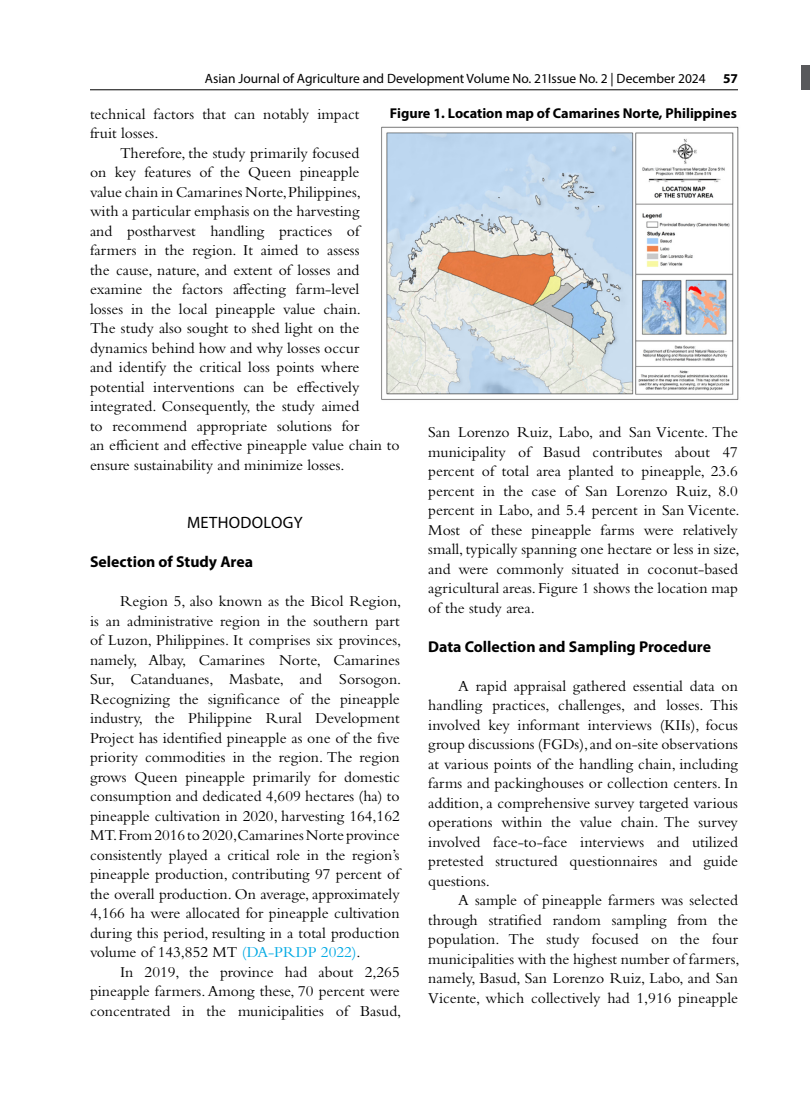
<style>
.page{position:relative;width:810px;height:1107px;background:#fff}
.page>*{position:absolute;margin:0;border:0;box-sizing:border-box;transform-origin:0 0}
.t1{font:16.5px "Myriad Pro";letter-spacing:.02em;color:#000}
.t2{font:15.75px/19.5px "Bembo Std";color:#000;text-align:justify}
.t3{font:700 15.75px "Myriad Pro";color:#000}
.t4{font:700 14.25px "Myriad Pro";color:#000}
.t5{font:13.5px "Myriad Pro";color:#000}
.t6{font:700 13.5px "Myriad Pro";color:#000}
.s1{color:#00a9e3}
</style>
<div class="page">
<hr style="left:90px;top:90px;width:648px;height:1px;background:#000">
<div style="left:801px;top:65px;width:9px;height:25px;background:#58595b"></div>
<img style="left:381px;top:126px;width:358px;height:274px">
<img style="left:381px;top:351px;width:227px;height:49px">
<p class="t5" style="left:205px;top:70px;width:502px">Asian Journal of Agriculture and Development Volume No. 21Issue No. 2 | December 2024</p>
<p class="t6" style="left:723px;top:69px;width:16px">57</p>
<p class="t2" style="left:90px;top:104px;width:271px">technical factors that can notably impact fruit losses.</p>
<p class="t2" style="left:90px;top:143px;width:311px;text-align:left;text-indent:30px">Therefore, the study primarily focused<br>on key features of the Queen pineapple<br>value chain in Camarines Norte, Philippines,<br>with a particular emphasis on the harvesting<br>and postharvest handling practices of farmers in the region. It aimed to assess<br>the cause, nature, and extent of losses and examine the factors affecting farm-level<br>losses in the local pineapple value chain.<br>The study also sought to shed light on the dynamics behind how and why losses occur<br>and identify the critical loss points where potential interventions can be effectively integrated. Consequently, the study aimed<br>to recommend appropriate solutions for<br>an efficient and effective pineapple value chain to ensure sustainability and minimize losses.</p>
<p class="t4" style="left:390px;top:104px;width:349px">Figure 1. Location map of Camarines Norte, Philippines</p>
<p class="t2" style="left:428px;top:422px;width:313px">San Lorenzo Ruiz, Labo, and San Vicente. The municipality of Basud contributes about 47 percent of total area planted to pineapple, 23.6 percent in the case of San Lorenzo Ruiz, 8.0 percent in Labo, and 5.4 percent in San Vicente.<br>Most of these pineapple farms were relatively small, typically spanning one hectare or less in size, and were commonly situated in coconut-based agricultural areas. Figure 1 shows the location map of the study area.</p>
<p class="t3" style="left:428px;top:636px;width:284px">Data Collection and Sampling Procedure</p>
<p class="t2" style="left:428px;top:676px;width:311px;text-indent:30px">A rapid appraisal gathered essential data on handling practices, challenges, and losses. This involved key informant interviews (KIIs), focus group discussions (FGDs), and on-site observations at various points of the handling chain, including farms and packinghouses or collection centers. In addition, a comprehensive survey targeted various operations within the value chain. The survey involved face-to-face interviews and utilized pretested structured questionnaires and guide questions.</p>
<p class="t2" style="left:428px;top:890px;width:313px;text-indent:30px">A sample of pineapple farmers was selected through stratified random sampling from the population. The study focused on the four municipalities with the highest number of farmers, namely, Basud, San Lorenzo Ruiz, Labo, and San Vicente, which collectively had 1,916 pineapple</p>
<p class="t1" style="left:187px;top:512px;width:117px">METHODOLOGY</p>
<p class="t3" style="left:90px;top:552px;width:165px">Selection of Study Area</p>
<p class="t2" style="left:90px;top:591px;width:313px;text-indent:30px">Region 5, also known as the Bicol Region, is an administrative region in the southern part of Luzon, Philippines. It comprises six provinces, namely, Albay, Camarines Norte, Camarines Sur, Catanduanes, Masbate, and Sorsogon.<br>Recognizing the significance of the pineapple industry, the Philippine Rural Development Project has identified pineapple as one of the five priority commodities in the region. The region grows Queen pineapple primarily for domestic consumption and dedicated 4,609 hectares (ha) to pineapple cultivation in 2020, harvesting 164,162<br>MT. From 2016 to 2020,Camarines Norte province consistently played a critical role in the region’s pineapple production, contributing 97 percent of the overall production. On average, approximately 4,166 ha were allocated for pineapple cultivation during this period, resulting in a total production volume of 143,852 MT <span class="s1">(DA-PRDP 2022)</span>.</p>
<p class="t2" style="left:90px;top:962px;width:313px;text-indent:30px">In 2019, the province had about 2,265 pineapple farmers. Among these, 70 percent were concentrated in the municipalities of Basud,</p>
</div>
